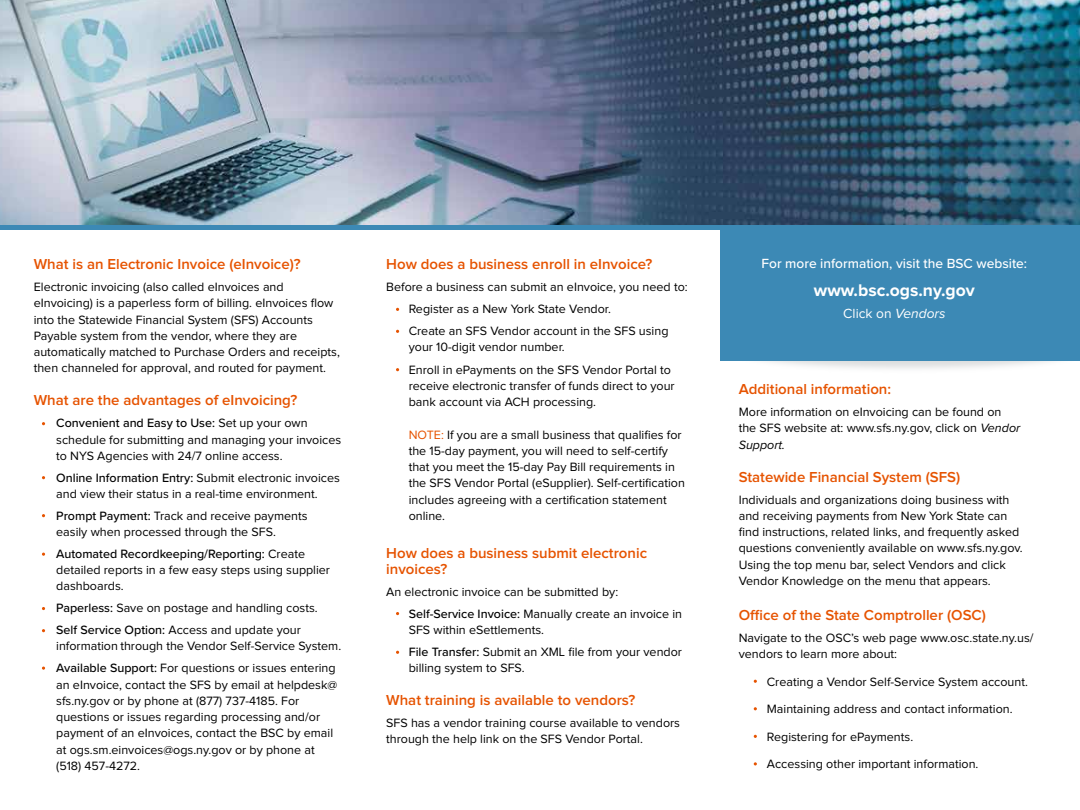
<style>
.page{position:relative;width:1080px;height:810px;background:#fff}
.page>*{position:absolute;margin:0;border:0;box-sizing:border-box;transform-origin:0 0}
.t1{font:700 17.5px "Proxima Nova";color:#fff}
.t2{font:600 15px/16.2px "Proxima Nova";color:#e65300}
.t3{font:500 13.75px "Proxima Nova";color:#fff}
.t4{font:13.75px "Proxima Nova";color:#fff}
.t5{font:12.5px/16.2px "Proxima Nova";color:#000}
.s1{font-weight:500}
.s2{color:#e65300}
.s3{font-style:italic}
</style>
<div class="page">
<img style="left:0;top:0;width:1080px;height:225px">
<div style="left:730px;top:326px;width:350px;height:48px;background:#d1d3d4;opacity:.75"></div>
<hr style="left:0;top:225px;width:1080px;height:4px;background:#3c89b5">
<div style="left:720px;top:229px;width:360px;height:132px;background:#3c89b5"></div>
<p class="t2" style="left:34px;top:256px;width:269px">What is an Electronic Invoice (eInvoice)?</p>
<p class="t5" style="left:34px;top:279px;width:308px">Electronic invoicing (also called eInvoices and eInvoicing) is a paperless form of billing. eInvoices flow into the Statewide Financial System (SFS) Accounts Payable system from the vendor, where they are automatically matched to Purchase Orders and receipts, then channeled for approval, and routed for payment.</p>
<p class="t2" style="left:34px;top:393px;width:265px">What are the advantages of eInvoicing?</p>
<p class="t5" style="left:56px;top:416px;width:286px"><span class="s1">Convenient and Easy to Use:</span> Set up your own schedule for submitting and managing your invoices to NYS Agencies with 24/7 online access.</p>
<p class="t5" style="left:56px;top:470px;width:285px"><span class="s1">Online Information Entry:</span> Submit electronic invoices and view their status in a real-time environment.</p>
<p class="t5" style="left:56px;top:508px;width:253px"><span class="s1">Prompt Payment:</span> Track and receive payments easily when processed through the SFS.</p>
<p class="t5" style="left:56px;top:546px;width:275px"><span class="s1">Automated Recordkeeping/Reporting:</span> Create detailed reports in a few easy steps using supplier dashboards.</p>
<p class="t5" style="left:56px;top:598px;width:263px;line-height:21.9px"><span class="s1">Paperless:</span> Save on postage and handling costs.<br><span class="s1">Self Service Option:</span> Access and update your</p>
<p class="t5" style="left:56px;top:636px;width:286px;line-height:21.9px">information through the Vendor Self-Service System.<br><span class="s1">Available Support:</span> For questions or issues entering</p>
<p class="t5" style="left:56px;top:677px;width:283px">an eInvoice, contact the SFS by email at helpdesk@ sfs.ny.gov or by phone at (877) 737-4185. For questions or issues regarding processing and/or payment of an eInvoices, contact the BSC by email at ogs.sm.einvoices@ogs.ny.gov or by phone at (518) 457-4272.</p>
<p class="t2" style="left:386px;top:256px;width:268px">How does a business enroll in eInvoice?</p>
<p class="t5" style="left:409px;top:277px;width:280px;line-height:21.9px;text-indent:-22px">Before a business can submit an eInvoice, you need to:<br>Register as a New York State Vendor.<br>Create an SFS Vendor account in the SFS using</p>
<p class="t5" style="left:409px;top:336px;width:264px;line-height:22.5px">your 10-digit vendor number.<br>Enroll in ePayments on the SFS Vendor Portal to</p>
<p class="t5" style="left:409px;top:378px;width:268px">receive electronic transfer of funds direct to your bank account via ACH processing.</p>
<p class="t5" style="left:409px;top:427px;width:278px"><span class="s2">NOTE:</span> If you are a small business that qualifies for the 15-day payment, you will need to self-certify that you meet the 15-day Pay Bill requirements in the SFS Vendor Portal (eSupplier). Self-certification includes agreeing with a certification statement online.</p>
<p class="t2" style="left:386px;top:545px;width:262px">How does a business submit electronic invoices?</p>
<p class="t5" style="left:409px;top:582px;width:275px;line-height:21.9px;text-indent:-22px">An electronic invoice can be submitted by:<br><span class="s1">Self-Service Invoice:</span> Manually create an invoice in</p>
<p class="t5" style="left:409px;top:620px;width:275px;line-height:21.9px">SFS within eSettlements.<br><span class="s1">File Transfer:</span> Submit an XML file from your vendor</p>
<p class="t5" style="left:409px;top:661px;width:118px">billing system to SFS.</p>
<p class="t2" style="left:386px;top:692px;width:250px">What training is available to vendors?</p>
<p class="t5" style="left:386px;top:715px;width:295px">SFS has a vendor training course available to vendors through the help link on the SFS Vendor Portal.</p>
<p class="t3" style="left:762px;top:253px;width:267px">For more information, visit the BSC website:</p>
<h1 class="t1" style="left:814px;top:280px;width:162px">www.bsc.ogs.ny.gov</h1>
<p class="t4" style="left:843px;top:307px;width:104px">Click on <span class="s3">Vendors</span></p>
<p class="t2" style="left:739px;top:381px;width:154px">Additional information:</p>
<p class="t5" style="left:739px;top:404px;width:283px">More information on eInvoicing can be found on the SFS website at: www.sfs.ny.gov, click on <span class="s3">Vendor<br>Support.</span></p>
<p class="t2" style="left:739px;top:469px;width:223px">Statewide Financial System (SFS)</p>
<p class="t5" style="left:739px;top:492px;width:286px">Individuals and organizations doing business with and receiving payments from New York State can find instructions, related links, and frequently asked questions conveniently available on www.sfs.ny.gov.<br>Using the top menu bar, select Vendors and click Vendor Knowledge on the menu that appears.</p>
<p class="t2" style="left:739px;top:607px;width:249px">Office of the State Comptroller (OSC)</p>
<p class="t5" style="left:739px;top:630px;width:296px">Navigate to the OSC’s web page www.osc.state.ny.us/ vendors to learn more about:</p>
<p class="t5" style="left:767px;top:674px;width:263px">Creating a Vendor Self-Service System account.</p>
<p class="t5" style="left:767px;top:701px;width:247px">Maintaining address and contact information.</p>
<p class="t5" style="left:767px;top:723px;width:213px;line-height:27.5px">Registering for ePayments.<br>Accessing other important information.</p>
</div>
